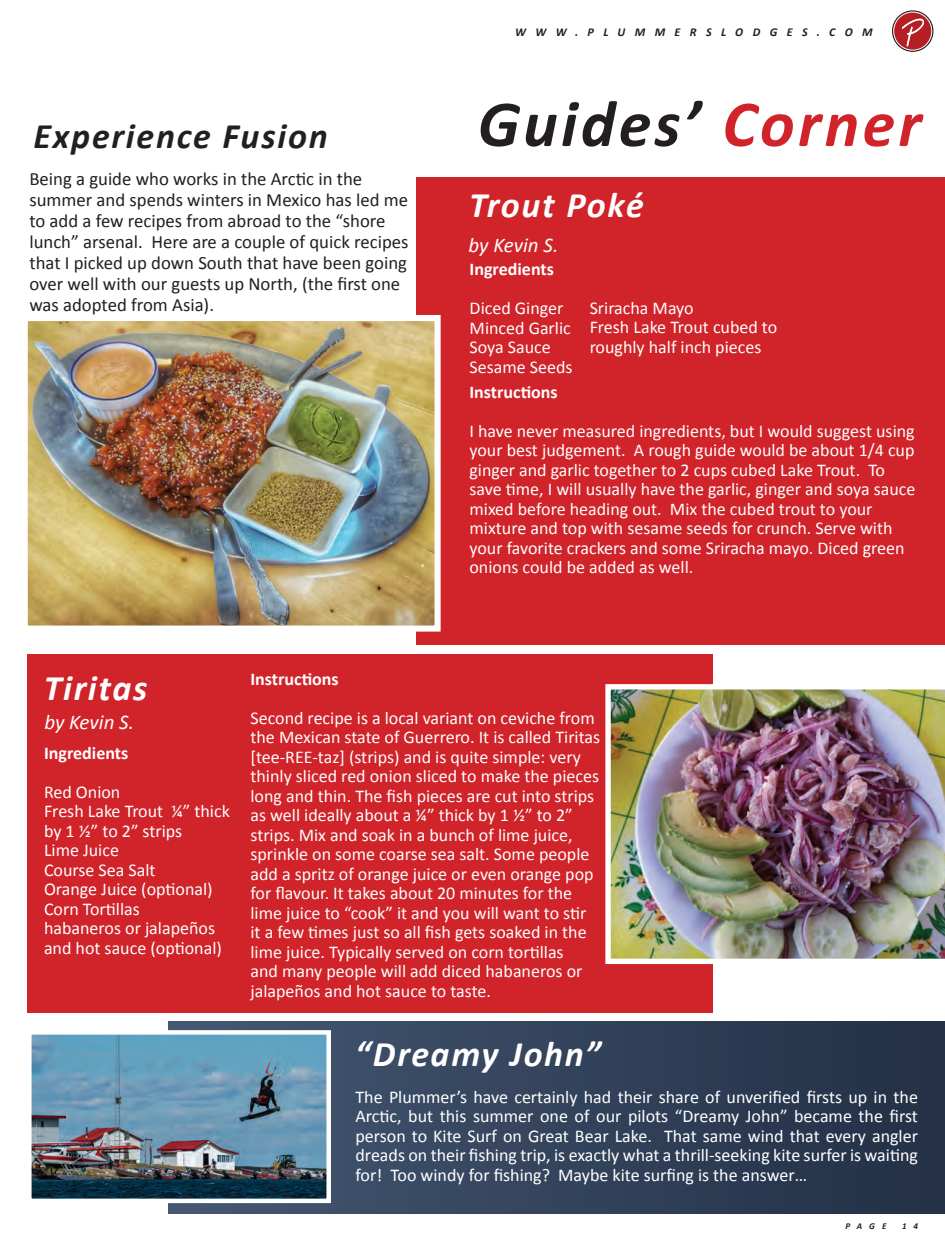
<style>
.page{position:relative;width:945px;height:1242px;background:#fff}
.page>*{position:absolute;margin:0;border:0;box-sizing:border-box;transform-origin:0 0}
.t1{font:italic 700 66px "Calibri";letter-spacing:.05em;color:#231f20}
.t2{font:italic 700 36px "Calibri";letter-spacing:.045em;color:#fff}
.t3{font:italic 700 36px "Calibri";letter-spacing:.05em;color:#231f20}
.t4{font:italic 21px "Calibri";letter-spacing:-.005em;color:#fff}
.t5{font:18.75px/21px "Calibri";color:#231f20}
.t6{font:18px/19.5px "Calibri";color:#fff}
.t7{font:700 18px "Calibri";color:#fff}
.t8{font:italic 700 12px "Calibri";letter-spacing:.79em;color:#231f20}
.t9{font:italic 700 9px "Calibri";color:#231f20}
.s1{color:#d1232a}
</style>
<div class="page">
<svg style="left:893px;top:11px;width:40px;height:40px"></svg>
<div style="left:892px;top:10px;width:41px;height:42px;border:1px solid #231f20;border-radius:50%"></div>
<svg style="left:902px;top:19px;width:22px;height:28px"></svg>
<div style="left:893px;top:12px;width:39px;height:38px;border:1px solid #fff;border-radius:50%"></div>
<div style="left:417px;top:177px;width:528px;height:467px;background:#d1232a"></div>
<div style="left:27px;top:654px;width:686px;height:358px;background:#d1232a"></div>
<img style="left:605px;top:684px;width:340px;height:280px">
<img style="left:29px;top:322px;width:405px;height:303px">
<div style="left:22px;top:315px;width:419px;height:317px;border:6px solid #fff"></div>
<div style="left:168px;top:1022px;width:777px;height:191px;background:linear-gradient(to right,#465873,#223045)"></div>
<img style="left:33px;top:1036px;width:292px;height:161px">
<div style="left:27px;top:1030px;width:304px;height:173px;border:5px solid #fff"></div>
<h2 class="t3" style="left:34px;top:113px;width:296px">Experience Fusion</h2>
<p class="t5" style="left:29px;top:168px;width:381px">Being a guide who works in the Arctic in the summer and spends winters in Mexico has led me to add a few recipes from abroad to the “shore lunch” arsenal. Here are a couple of quick recipes that I picked up down South that have been going over well with our guests up North, (the first one was adopted from Asia).</p>
<p class="t8" style="left:515px;top:24px;width:359px">WWW.PLUMMERSLODGES.COM</p>
<h1 class="t1" style="left:478px;top:82px;width:445px">Guides’ <span class="s1">Corner</span></h1>
<h2 class="t2" style="left:469px;top:182px;width:176px">Trout Poké</h2>
<p class="t4" style="left:469px;top:231px;width:91px">by Kevin S.</p>
<p class="t7" style="left:470px;top:258px;width:86px">Ingredients</p>
<p class="t6" style="left:470px;top:299px;width:104px">Diced Ginger<br>Minced Garlic<br>Soya Sauce<br>Sesame Seeds</p>
<p class="t6" style="left:590px;top:298px;width:189px">Sriracha Mayo<br>Fresh Lake Trout cubed to roughly half inch pieces</p>
<p class="t7" style="left:470px;top:380px;width:90px">Instructions</p>
<p class="t6" style="left:470px;top:421px;width:447px">I have never measured ingredients, but I would suggest using your best judgement. A rough guide would be about 1/4 cup ginger and garlic together to 2 cups cubed Lake Trout. To save time, I will usually have the garlic, ginger and soya sauce mixed before heading out. Mix the cubed trout to your mixture and top with sesame seeds for crunch. Serve with your favorite crackers and some Sriracha mayo. Diced green onions could be added as well.</p>
<h2 class="t2" style="left:44px;top:665px;width:105px">Tiritas</h2>
<p class="t7" style="left:250px;top:667px;width:90px">Instructions</p>
<p class="t6" style="left:250px;top:708px;width:351px">Second recipe is a local variant on ceviche from the Mexican state of Guerrero. It is called Tiritas [tee-REE-taz] (strips) and is quite simple: very thinly sliced red onion sliced to make the pieces long and thin. The fish pieces are cut into strips as well ideally about a ¼” thick by 1 ½” to 2” strips. Mix and soak in a bunch of lime juice, sprinkle on some coarse sea salt. Some people add a spritz of orange juice or even orange pop for flavour. It takes about 20 minutes for the lime juice to “cook” it and you will want to stir it a few times just so all fish gets soaked in the lime juice. Typically served on corn tortillas<br>and many people will add diced habaneros or jalapeños and hot sauce to taste.</p>
<p class="t4" style="left:44px;top:708px;width:91px">by Kevin S.</p>
<p class="t7" style="left:44px;top:741px;width:86px">Ingredients</p>
<p class="t6" style="left:44px;top:782px;width:187px">Red Onion<br>Fresh Lake Trout ¼” thick by 1 ½” to 2” strips<br>Lime Juice<br>Course Sea Salt<br>Orange Juice (optional)<br>Corn Tortillas<br>habaneros or jalapeños and hot sauce (optional)</p>
<h2 class="t2" style="left:355px;top:1032px;width:247px">“Dreamy John”</h2>
<p class="t6" style="left:356px;top:1087px;width:564px;text-align:justify">The Plummer’s have certainly had their share of unverified firsts up in the Arctic, but this summer one of our pilots “Dreamy John” became the first person to Kite Surf on Great Bear Lake. That same wind that every angler dreads on their fishing trip, is exactly what a thrill-seeking kite surfer is waiting for! Too windy for fishing? Maybe kite surfing is the answer…</p>
<p class="t9" style="left:845px;top:1221px;width:42px">PAGE</p>
<p class="t9" style="left:902px;top:1221px;width:17px">1 4</p>
</div>
